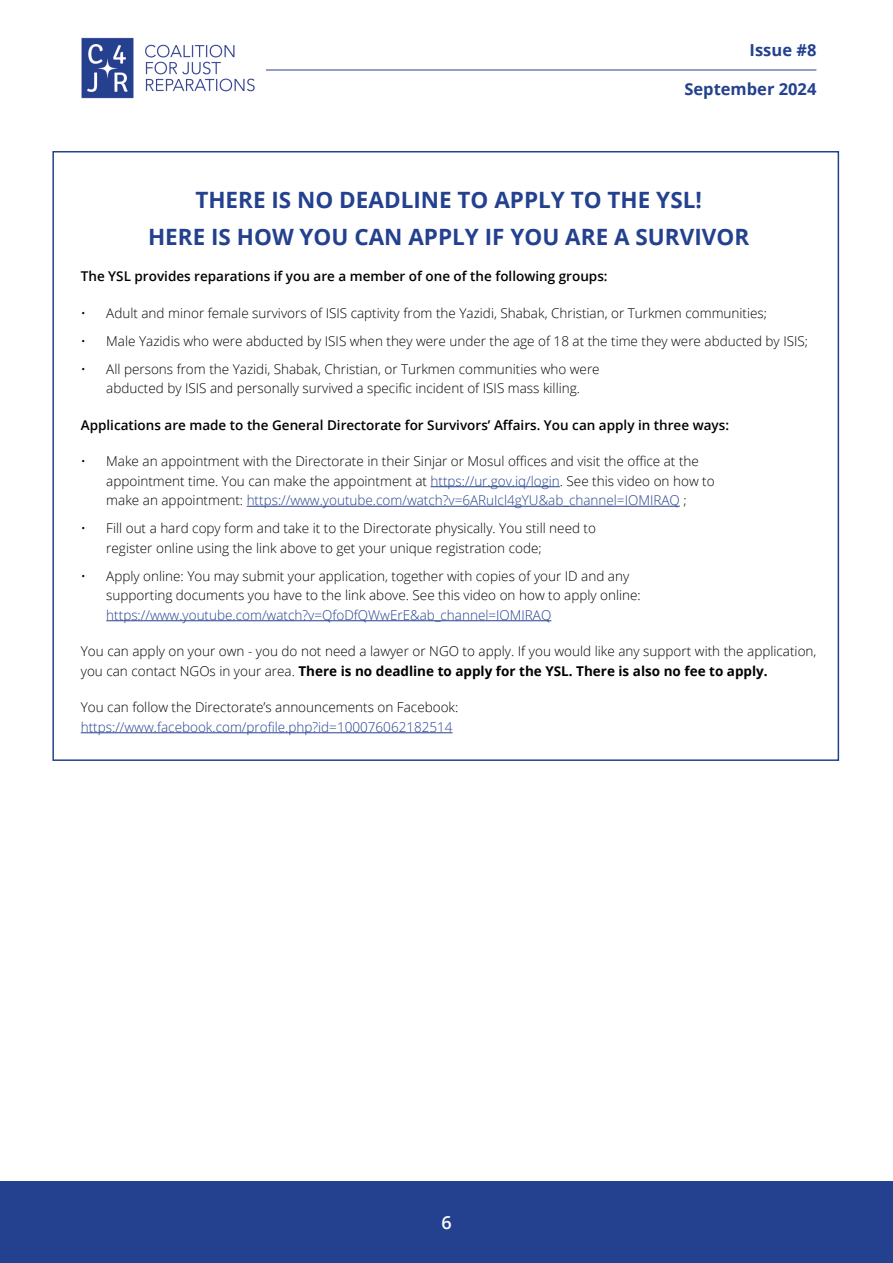
<style>
.page{position:relative;width:893px;height:1263px;background:#fff}
.page>*{position:absolute;margin:0;border:0;box-sizing:border-box;transform-origin:0 0}
.t1{font:700 22.5px/36.5px "Open Sans";color:#24418f;text-align:center}
.t2{font:600 18px "Open Sans";color:#fff}
.t3{font:700 16.5px "Open Sans";color:#24418f}
.t4{font:300 13.5px/19.5px "Open Sans";color:#000}
.t5{font:600 13.5px "Open Sans";color:#000}
.t6{font:300 13.5px "Open Sans";color:#24418f}
.s1{color:#24418f}
.s2{font-weight:700}
</style>
<div class="page">
<div style="left:0;top:1181px;width:893px;height:82px;background:#24418f"></div>
<hr style="left:258px;top:70px;width:558px;height:1px;background:#24418f">
<img style="left:81px;top:37px;width:185px;height:62px">
<hr style="left:431px;top:486px;width:129px;height:1px;background:#24418f">
<hr style="left:247px;top:506px;width:433px;height:1px;background:#24418f">
<hr style="left:106px;top:620px;width:445px;height:1px;background:#24418f">
<hr style="left:81px;top:732px;width:372px;height:1px;background:#24418f">
<p class="t3" style="left:750px;top:38px;width:68px">Issue #8</p>
<p class="t3" style="left:684px;top:77px;width:134px">September 2024</p>
<h1 class="t1" style="left:148px;top:181px;width:603px">THERE IS NO DEADLINE TO APPLY TO THE YSL!<br>HERE IS HOW YOU CAN APPLY IF YOU ARE A SURVIVOR</h1>
<p class="t5" style="left:81px;top:267px;width:528px">The YSL provides reparations if you are a member of one of the following groups:</p>
<p class="t4" style="left:81px;top:303px;width:688px">• Adult and minor female survivors of ISIS captivity from the Yazidi, Shabak, Christian, or Turkmen communities;</p>
<p class="t4" style="left:81px;top:331px;width:729px">• Male Yazidis who were abducted by ISIS when they were under the age of 18 at the time they were abducted by ISIS;</p>
<p class="t4" style="left:81px;top:359px;width:520px;text-align:center">• All persons from the Yazidi, Shabak, Christian, or Turkmen communities who were abducted by ISIS and personally survived a specific incident of ISIS mass killing.</p>
<p class="t5" style="left:81px;top:415px;width:650px">Applications are made to the General Directorate for Survivors’ Affairs. You can apply in three ways:</p>
<p class="t4" style="left:106px;top:451px;width:610px;text-indent:-26px">• Make an appointment with the Directorate in their Sinjar or Mosul offices and visit the office at the appointment time. You can make the appointment at <span class="s1">https://ur.gov.iq/login</span>. See this video on how to make an appointment: <span class="s1">https://www.youtube.com/watch?v=6ARuIcl4gYU&amp;ab_channel=IOMIRAQ</span> ;</p>
<p class="t4" style="left:106px;top:518px;width:491px;text-indent:-26px">• Fill out a hard copy form and take it to the Directorate physically. You still need to register online using the link above to get your unique registration code;</p>
<p class="t4" style="left:106px;top:566px;width:536px;text-indent:-26px">• Apply online: You may submit your application, together with copies of your ID and any supporting documents you have to the link above. See this video on how to apply online:</p>
<p class="t6" style="left:106px;top:605px;width:447px">https://www.youtube.com/watch?v=QfoDfQWwErE&amp;ab_channel=IOMIRAQ</p>
<p class="t4" style="left:81px;top:641px;width:737px">You can apply on your own - you do not need a lawyer or NGO to apply. If you would like any support with the application, you can contact NGOs in your area. <span class="s2">There is no deadline to apply for the YSL. There is also no fee to apply.</span></p>
<p class="t4" style="left:81px;top:697px;width:379px">You can follow the Directorate’s announcements on Facebook:</p>
<p class="t6" style="left:81px;top:717px;width:373px">https://www.facebook.com/profile.php?id=100076062182514</p>
<h2 class="t2" style="left:441px;top:1210px;width:12px">6</h2>
</div>
